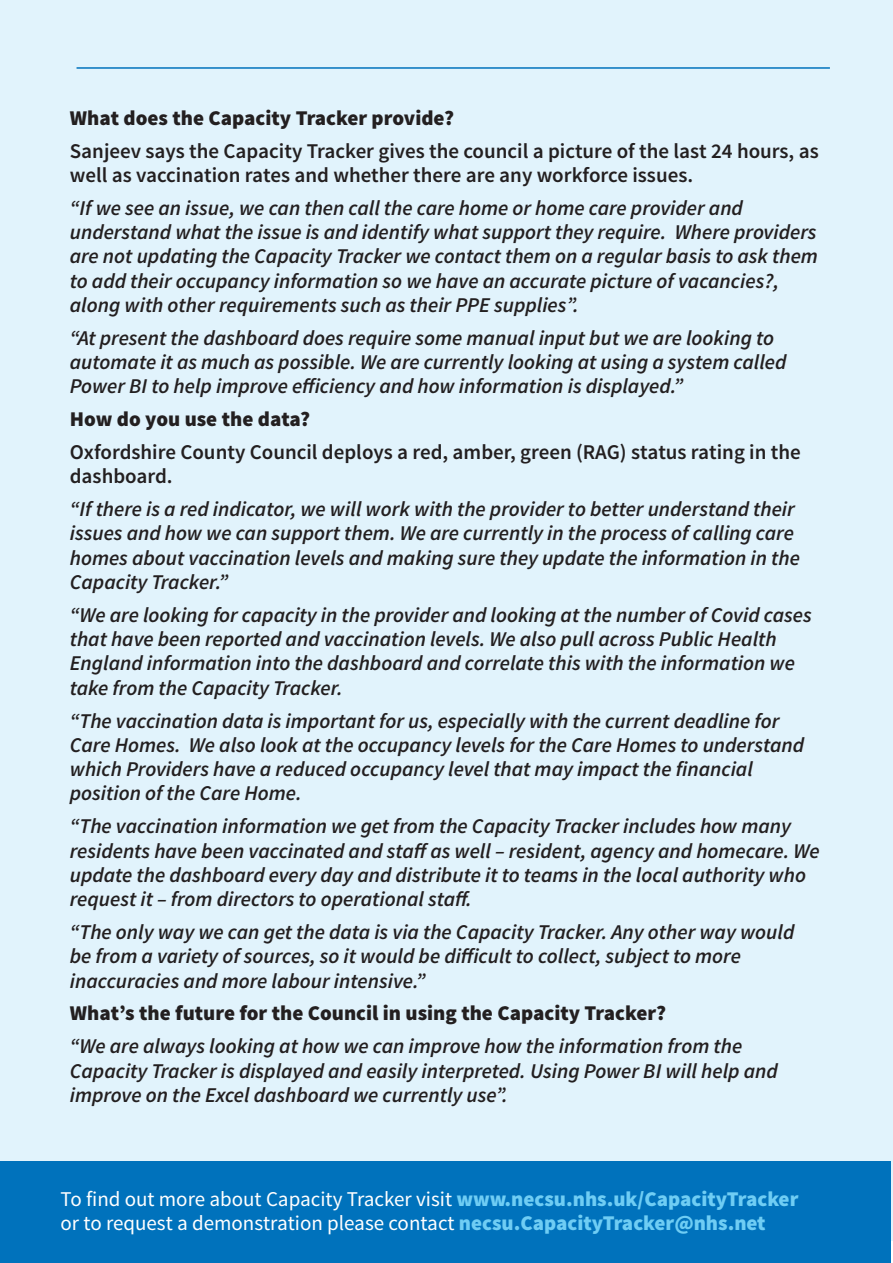
<style>
.page{position:relative;width:893px;height:1263px;background:#fff}
.page>*{position:absolute;margin:0;border:0;box-sizing:border-box;transform-origin:0 0}
.t1{font:italic 600 21px/24.3px "Source Sans Pro";color:#231f20}
.t2{font:600 21px/24.3px "Source Sans Pro";color:#231f20}
.t3{font:21px "Source Sans Pro";color:#fff}
.t4{font:900 21px "Source Sans Pro";color:#231f20}
.s1{font-weight:900;color:#6fcdf4}
</style>
<div class="page">
<div style="left:0;top:0;width:893px;height:1241px;background:#e1f3fc"></div>
<div style="left:0;top:1161px;width:891px;height:102px;background:#0072bc"></div>
<hr style="left:77px;top:67px;width:753px;height:2px;background:#0072bc">
<p class="t4" style="left:70px;top:104px;width:386px">What does the Capacity Tracker provide?</p>
<p class="t2" style="left:70px;top:139px;width:750px">Sanjeev says the Capacity Tracker gives the council a picture of the last 24 hours, as well as vaccination rates and whether there are any workforce issues.</p>
<p class="t1" style="left:70px;top:196px;width:750px">“If we see an issue, we can then call the care home or home care provider and understand what the issue is and identify what support they require. Where providers are not updating the Capacity Tracker we contact them on a regular basis to ask them to add their occupancy information so we have an accurate picture of vacancies?, along with other requirements such as their PPE supplies”.</p>
<p class="t1" style="left:70px;top:326px;width:718px">“At present the dashboard does require some manual input but we are looking to automate it as much as possible. We are currently looking at using a system called<br>Power BI to help improve efficiency and how information is displayed.”</p>
<p class="t4" style="left:70px;top:406px;width:242px">How do you use the data?</p>
<p class="t2" style="left:70px;top:440px;width:732px">Oxfordshire County Council deploys a red, amber, green (RAG) status rating in the dashboard.</p>
<p class="t1" style="left:70px;top:497px;width:732px">“If there is a red indicator, we will work with the provider to better understand their issues and how we can support them. We are currently in the process of calling care homes about vaccination levels and making sure they update the information in the Capacity Tracker.”</p>
<p class="t1" style="left:70px;top:603px;width:743px">“We are looking for capacity in the provider and looking at the number of Covid cases that have been reported and vaccination levels. We also pull across Public Health England information into the dashboard and correlate this with the information we take from the Capacity Tracker.</p>
<p class="t1" style="left:70px;top:708px;width:736px">“The vaccination data is important for us, especially with the current deadline for Care Homes. We also look at the occupancy levels for the Care Homes to understand which Providers have a reduced occupancy level that may impact the financial position of the Care Home.</p>
<p class="t1" style="left:70px;top:814px;width:751px">“The vaccination information we get from the Capacity Tracker includes how many residents have been vaccinated and staff as well – resident, agency and homecare. We update the dashboard every day and distribute it to teams in the local authority who request it – from directors to operational staff.</p>
<p class="t1" style="left:70px;top:920px;width:726px">“The only way we can get the data is via the Capacity Tracker. Any other way would be from a variety of sources, so it would be difficult to collect, subject to more inaccuracies and more labour intensive.”</p>
<p class="t4" style="left:70px;top:1000px;width:598px">What’s the future for the Council in using the Capacity Tracker?</p>
<p class="t1" style="left:70px;top:1034px;width:709px">“We are always looking at how we can improve how the information from the<br>Capacity Tracker is displayed and easily interpreted. Using Power BI will help and improve on the Excel dashboard we currently use”.</p>
<p class="t3" style="left:61px;top:1186px;width:739px">To find out more about Capacity Tracker visit <span class="s1">www.necsu.nhs.uk/CapacityTracker</span></p>
<p class="t3" style="left:61px;top:1210px;width:707px">or to request a demonstration please contact <span class="s1">necsu.CapacityTracker@nhs.net</span></p>
</div>
